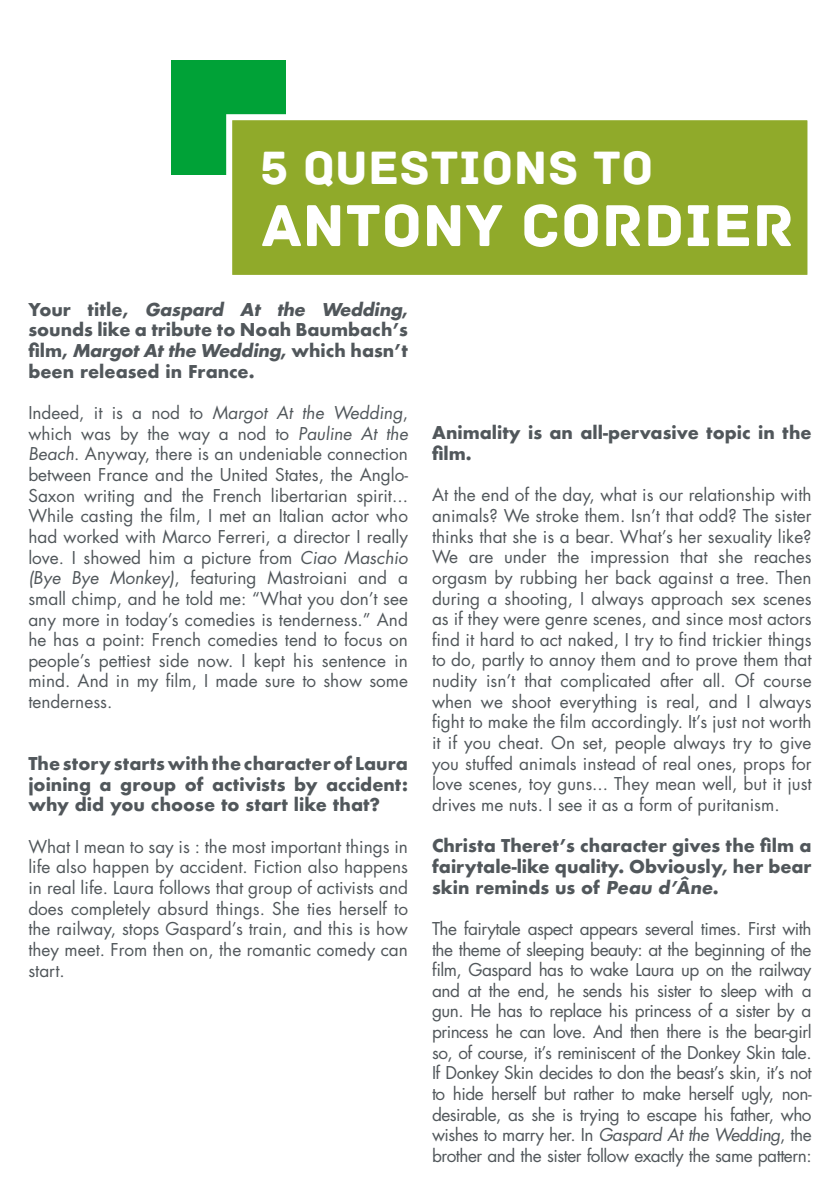
<style>
.page{position:relative;width:840px;height:1191px;background:#fff}
.page>*{position:absolute;margin:0;border:0;box-sizing:border-box;transform-origin:0 0}
.t1{font:62px "Archive";letter-spacing:.01em;color:#fff}
.t2{font:49.2px "Archive";letter-spacing:.01em;color:#fff}
.t3{font:17.2px/20.6px "Futura";color:#51575b;text-align:justify}
.t4{font:700 17.2px/20.6px "Futura";color:#51575b;text-align:justify}
.s1{font-style:italic}
</style>
<div class="page">
<div style="left:170px;top:60px;width:115px;height:115px;background:#00a237"></div>
<div style="left:226px;top:114px;width:587px;height:167px;background:#90aa2a;border:6px solid #fff"></div>
<h2 class="t2" style="left:261px;top:139px;width:393px">5 QUESTIONS TO</h2>
<h1 class="t1" style="left:261px;top:189px;width:534px">ANTONY CORDIER</h1>
<p class="t4" style="left:28px;top:299px;width:381px">Your title, <span class="s1">Gaspard At the Wedding</span>, sounds like a tribute to Noah Baumbach’s film, <span class="s1">Margot At the Wedding</span>, which hasn’t been released in France.</p>
<p class="t3" style="left:28px;top:402px;width:384px;text-align:left">I n d eed , i t i s a n od to Margot At the Wedding, which was by the way a nod to Pauline At the Beach. Anyway, there is an undeniable connection between France and the United States, the Anglo-Saxon writing and the French libertarian spirit...<br>While casting the film, I met an Italian actor who had worked with Marco Ferreri, a director I really love. I showed him a picture from Ciao Maschio (Bye Bye Monkey), featuring Mastroiani and a small chimp, and he told me: “What you don’t see any more in today’s comedies is tenderness.” And he has a point: French comedies tend to focus on people’s pettiest side now. I kept his sentence in mind. And in my film, I made sure to show some tenderness.</p>
<p class="t4" style="left:28px;top:753px;width:381px">The story starts with the character of Laura joining a group of activists by accident: why did you choose to start like that?</p>
<p class="t3" style="left:28px;top:835px;width:381px">What I mean to say is : the most important things in life also happen by accident. Fiction also happens in real life. Laura follows that group of activists and does completely absurd things. She ties herself to the railway, stops Gaspard’s train, and this is how they meet. From then on, the romantic comedy can start.</p>
<p class="t4" style="left:432px;top:422px;width:381px">Animality is an all-pervasive topic in the film.</p>
<p class="t3" style="left:432px;top:484px;width:381px">At the end of the day, what is our relationship with animals? We stroke them. Isn’t that odd? The sister thinks that she is a bear. What’s her sexuality like?<br>We are under the impression that she reaches orgasm by rubbing her back against a tree. Then during a shooting, I always approach sex scenes as if they were genre scenes, and since most actors find it hard to act naked, I try to find trickier things to do, partly to annoy them and to prove them that nudity isn’t that complicated after all. Of course when we shoot everything is real, and I always fight to make the film accordingly. It’s just not worth it if you cheat. On set, people always try to give you stuffed animals instead of real ones, props for love scenes, toy guns... They mean well, but it just drives me nuts. I see it as a form of puritanism.</p>
<p class="t4" style="left:432px;top:835px;width:381px">Christa Theret’s character gives the film a fairytale-like quality. Obviously, her bear skin reminds us of Peau d’Âne.</p>
<p class="t3" style="left:432px;top:918px;width:381px">The fairytale aspect appears several times. First with the theme of sleeping beauty: at the beginning of the film, Gaspard has to wake Laura up on the railway and at the end, he sends his sister to sleep with a gun. He has to replace his princess of a sister by a princess he can love. And then there is the bear-girl so, of course, it’s reminiscent of the Donkey Skin tale.<br>If Donkey Skin decides to don the beast’s skin, it’s not to hide herself but rather to make herself ugly, non&shy;desirable, as she is trying to escape his father, who wishes to marry her. In Gaspard At the Wedding, the brother and the sister follow exactly the same pattern:</p>
</div>
